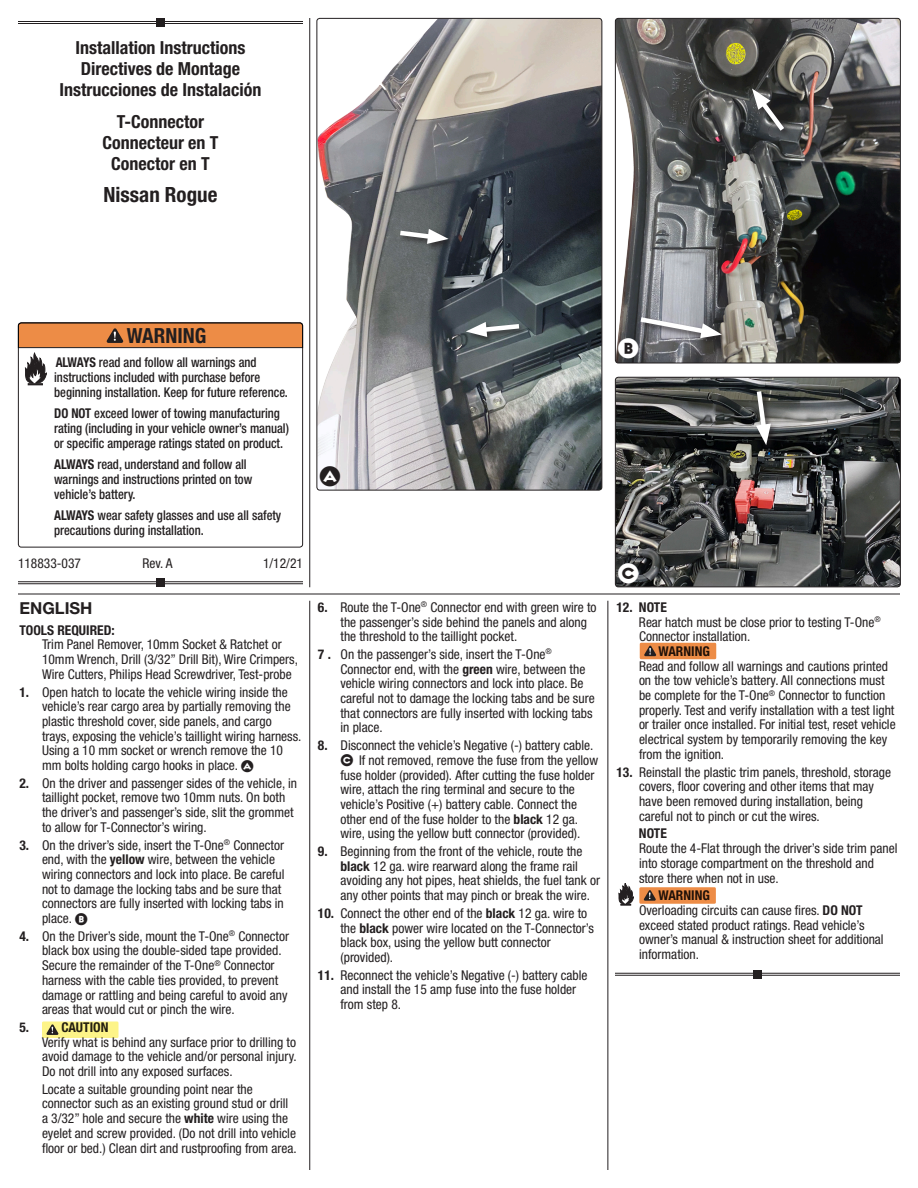
<style>
.page{position:relative;width:918px;height:1188px;background:#fff}
.page>*{position:absolute;margin:0;border:0;box-sizing:border-box;transform-origin:0 0}
.t1{font:37.5px "Regulator Cameo";color:#fff}
.t2{font:37.5px "Regulator Cameo";color:#231f20}
.t3{font:700 condensed 21px "Helvetica Neue LT Std";color:#231f20}
.t4{font:700 condensed 20.85px "Helvetica Neue LT Std";color:#231f20}
.t5{font:700 condensed 18px/21px "Helvetica Neue LT Std";color:#231f20;text-align:center}
.t6{font:700 16.5px "Helvetica Neue LT Std";color:#231f20}
.t7{font:condensed 13.5px/14.7px "Helvetica Neue LT Std";color:#231f20}
.t8{font:500 condensed 13.5px/15px "Helvetica Neue LT Std";color:#231f20;scale:.93 1}
.t9{font:700 condensed 13.5px "Helvetica Neue LT Std";color:#231f20}
.s1{font-weight:700}
.s2{font-family:"Regulator Cameo";font-stretch:normal;font-size:22.5px}
</style>
<div class="page">
<hr style="left:309px;top:18px;width:1px;height:569px;background:#231f20">
<hr style="left:608px;top:601px;width:1px;height:569px;background:#231f20">
<hr style="left:309px;top:601px;width:1px;height:569px;background:#231f20">
<hr style="left:18px;top:594px;width:882px;height:1px;background:#231f20">
<hr style="left:18px;top:21px;width:285px;height:1px;background:#231f20">
<hr style="left:18px;top:23px;width:285px;height:1px;background:#231f20">
<div style="left:156px;top:18px;width:9px;height:9px;background:#231f20"></div>
<hr style="left:18px;top:581px;width:285px;height:1px;background:#231f20">
<hr style="left:18px;top:583px;width:285px;height:1px;background:#231f20">
<div style="left:156px;top:578px;width:9px;height:9px;background:#231f20"></div>
<hr style="left:615px;top:973px;width:285px;height:1px;background:#231f20">
<hr style="left:615px;top:975px;width:285px;height:1px;background:#231f20">
<div style="left:753px;top:970px;width:9px;height:9px;background:#231f20"></div>
<svg style="left:18px;top:322px;width:285px;height:63px"></svg>
<div style="left:640px;top:643px;width:76px;height:16px;background:#ed8c46;border-radius:2px"></div>
<svg style="left:644px;top:646px;width:12px;height:10px"></svg>
<div style="left:639px;top:887px;width:77px;height:17px;background:#ed8c46;border-radius:2px"></div>
<svg style="left:644px;top:890px;width:12px;height:11px"></svg>
<svg style="left:619px;top:883px;width:15px;height:22px"></svg>
<div style="left:42px;top:1022px;width:76px;height:16px;background:#fdf488;border-radius:2px"></div>
<svg style="left:46px;top:1024px;width:12px;height:11px"></svg>
<img style="left:318px;top:18px;width:284px;height:472px">
<div style="left:316px;top:18px;width:286px;height:472px;border:1px solid #231f20;border-radius:3px"></div>
<div style="left:320px;top:467px;width:19px;height:19px;background:#fff;border-radius:50%"></div>
<img style="left:615px;top:20px;width:284px;height:343px">
<div style="left:615px;top:18px;width:286px;height:345px;border:1px solid #231f20;border-radius:3px"></div>
<img style="left:615px;top:377px;width:284px;height:210px">
<div style="left:615px;top:377px;width:286px;height:210px;border:1px solid #231f20;border-radius:3px"></div>
<div style="left:619px;top:564px;width:19px;height:19px;background:#231f20;border-radius:50%"></div>
<div style="left:619px;top:340px;width:19px;height:18px;background:#231f20;border-radius:50%"></div>
<div style="left:464px;top:321px;width:63px;height:24px;background:#231f20;opacity:.75"></div>
<svg style="left:466px;top:321px;width:58px;height:16px"></svg>
<div style="left:398px;top:228px;width:58px;height:24px;background:#231f20;opacity:.75"></div>
<svg style="left:395px;top:228px;width:54px;height:16px"></svg>
<div style="left:751px;top:87px;width:41px;height:52px;background:#231f20;opacity:.75"></div>
<svg style="left:752px;top:88px;width:37px;height:48px;background:#5b5d5e"></svg>
<div style="left:755px;top:389px;width:24px;height:64px;background:#231f20;opacity:.75"></div>
<svg style="left:754px;top:386px;width:17px;height:59px"></svg>
<div style="left:639px;top:316px;width:90px;height:30px;background:#231f20;opacity:.75"></div>
<svg style="left:636px;top:314px;width:86px;height:24px"></svg>
<h3 class="t5" style="left:60px;top:37px;width:203px">Installation Instructions<br>Directives de Montage<br>Instrucciones de Instalación</h3>
<h3 class="t5" style="left:102px;top:110px;width:118px">T-Connector<br>Connecteur en T<br>Conector en T</h3>
<h2 class="t3" style="left:104px;top:182px;width:115px">Nissan Rogue</h2>
<h3 class="t4" style="left:127px;top:323px;width:81px">WARNING</h3>
<p class="t8" style="left:54px;top:355px;width:253px"><span class="s1">ALWAYS</span> read and follow all warnings and instructions included with purchase before beginning installation. Keep for future reference.</p>
<p class="t8" style="left:54px;top:406px;width:254px"><span class="s1">DO NOT</span> exceed lower of towing manufacturing rating (including in your vehicle owner’s manual) or specific amperage ratings stated on product.</p>
<p class="t8" style="left:54px;top:457px;width:215px"><span class="s1">ALWAYS</span> read, understand and follow all warnings and instructions printed on tow vehicle’s battery.</p>
<p class="t8" style="left:54px;top:508px;width:246px"><span class="s1">ALWAYS</span> wear safety glasses and use all safety precautions during installation.</p>
<p class="t7" style="left:18px;top:555px;width:65px">118833-037</p>
<p class="t7" style="left:143px;top:555px;width:31px">Rev. A</p>
<p class="t7" style="left:263px;top:555px;width:41px">1/12/21</p>
<p class="t6" style="left:20px;top:598px;width:75px">ENGLISH</p>
<p class="t9" style="left:20px;top:622px;width:97px">TOOLS REQUIRED:</p>
<p class="t7" style="left:42px;top:637px;width:258px">Trim Panel Remover, 10mm Socket &amp; Ratchet or<br>10mm Wrench, Drill (3/32” Drill Bit), Wire Crimpers,<br>Wire Cutters, Philips Head Screwdriver, Test-probe</p>
<p class="t7" style="left:42px;top:684px;width:261px;text-indent:-23px"><span class="s1">1.</span> Open hatch to locate the vehicle wiring inside the vehicle’s rear cargo area by partially removing the plastic threshold cover, side panels, and cargo trays, exposing the vehicle’s taillight wiring harness.<br>Using a 10 mm socket or wrench remove the 10 mm bolts holding cargo hooks in place. <span class="s2">A</span></p>
<p class="t7" style="left:42px;top:776px;width:257px;text-indent:-23px"><span class="s1">2.</span> On the driver and passenger sides of the vehicle, in taillight pocket, remove two 10mm nuts. On both the driver’s and passenger’s side, slit the grommet to allow for T-Connector’s wiring.</p>
<p class="t7" style="left:42px;top:837px;width:244px;text-indent:-23px"><span class="s1">3.</span> On the driver’s side, insert the T-One<sup>®</sup> Connector end, with the <span class="s1">yellow</span> wire, between the vehicle wiring connectors and lock into place. Be careful not to damage the locking tabs and be sure that connectors are fully inserted with locking tabs in place. <span class="s2">B</span></p>
<p class="t7" style="left:42px;top:929px;width:249px;text-indent:-23px"><span class="s1">4.</span> On the Driver’s side, mount the T-One<sup>®</sup> Connector black box using the double-sided tape provided.<br>Secure the remainder of the T-One<sup>®</sup> Connector harness with the cable ties provided, to prevent damage or rattling and being careful to avoid any areas that would cut or pinch the wire.</p>
<p class="t9" style="left:19px;top:1019px;width:90px">5. CAUTION</p>
<p class="t7" style="left:42px;top:1034px;width:256px;text-align:justify">Verify what is behind any surface prior to drilling to avoid damage to the vehicle and/or personal injury.<br>Do not drill into any exposed surfaces.</p>
<p class="t7" style="left:42px;top:1082px;width:256px">Locate a suitable grounding point near the connector such as an existing ground stud or drill a 3/32” hole and secure the <span class="s1">white</span> wire using the eyelet and screw provided. (Do not drill into vehicle floor or bed.) Clean dirt and rustproofing from area.</p>
<h1 class="t1" style="left:618px;top:333px;width:23px">B</h1>
<h1 class="t2" style="left:319px;top:461px;width:23px">A</h1>
<p class="t7" style="left:341px;top:600px;width:258px;text-indent:-23px"><span class="s1">6.</span> Route the T-One<sup>®</sup> Connector end with green wire to the passenger’s side behind the panels and along the threshold to the taillight pocket.</p>
<p class="t7" style="left:341px;top:647px;width:256px;text-indent:-23px"><span class="s1">7 .</span> On the passenger’s side, insert the T-One<sup>® </sup>Connector end, with the <span class="s1">green</span> wire, between the vehicle wiring connectors and lock into place. Be careful not to damage the locking tabs and be sure that connectors are fully inserted with locking tabs in place.</p>
<p class="t7" style="left:340px;top:738px;width:259px;text-indent:-23px"><span class="s1">8.</span> Disconnect the vehicle’s Negative (-) battery cable.<br><span class="s2">C</span> If not removed, remove the fuse from the yellow fuse holder (provided). After cutting the fuse holder wire, attach the ring terminal and secure to the vehicle’s Positive (+) battery cable. Connect the other end of the fuse holder to the <span class="s1">black</span> 12 ga. wire, using the yellow butt connector (provided).</p>
<p class="t7" style="left:340px;top:844px;width:261px;text-indent:-23px"><span class="s1">9.</span> Beginning from the front of the vehicle, route the <span class="s1">black</span> 12 ga. wire rearward along the frame rail avoiding any hot pipes, heat shields, the fuel tank or any other points that may pinch or break the wire.</p>
<p class="t7" style="left:340px;top:906px;width:255px;text-indent:-23px"><span class="s1">10.</span> Connect the other end of the <span class="s1">black</span> 12 ga. wire to the <span class="s1">black</span> power wire located on the T-Connector’s black box, using the yellow butt connector (provided).</p>
<p class="t7" style="left:340px;top:967px;width:249px;text-indent:-23px"><span class="s1">11.</span> Reconnect the vehicle’s Negative (-) battery cable and install the 15 amp fuse into the fuse holder from step 8.</p>
<h1 class="t1" style="left:618px;top:557px;width:23px">C</h1>
<p class="t7" style="left:639px;top:600px;width:243px;text-indent:-23px"><span class="s1">12. NOTE<br></span>Rear hatch must be close prior to testing T-One<sup>®<br></sup>Connector installation.</p>
<p class="t9" style="left:658px;top:643px;width:53px">WARNING</p>
<p class="t7" style="left:639px;top:658px;width:258px">Read and follow all warnings and cautions printed on the tow vehicle’s battery. All connections must be complete for the T-One<sup>®</sup> Connector to function properly. Test and verify installation with a test light or trailer once installed. For initial test, reset vehicle electrical system by temporarily removing the key from the ignition.</p>
<p class="t7" style="left:639px;top:764px;width:254px;text-indent:-23px"><span class="s1">13.</span> Reinstall the plastic trim panels, threshold, storage covers, floor covering and other items that may have been removed during installation, being careful not to pinch or cut the wires.</p>
<p class="t9" style="left:639px;top:825px;width:29px">NOTE</p>
<p class="t7" style="left:639px;top:841px;width:260px">Route the 4-Flat through the driver’s side trim panel into storage compartment on the threshold and store there when not in use.</p>
<p class="t7" style="left:639px;top:888px;width:246px;text-indent:19px"><span class="s1">WARNING<br></span>Overloading circuits can cause fires. <span class="s1">DO NOT </span>exceed stated product ratings. Read vehicle’s owner’s manual &amp; instruction sheet for additional information.</p>
</div>
